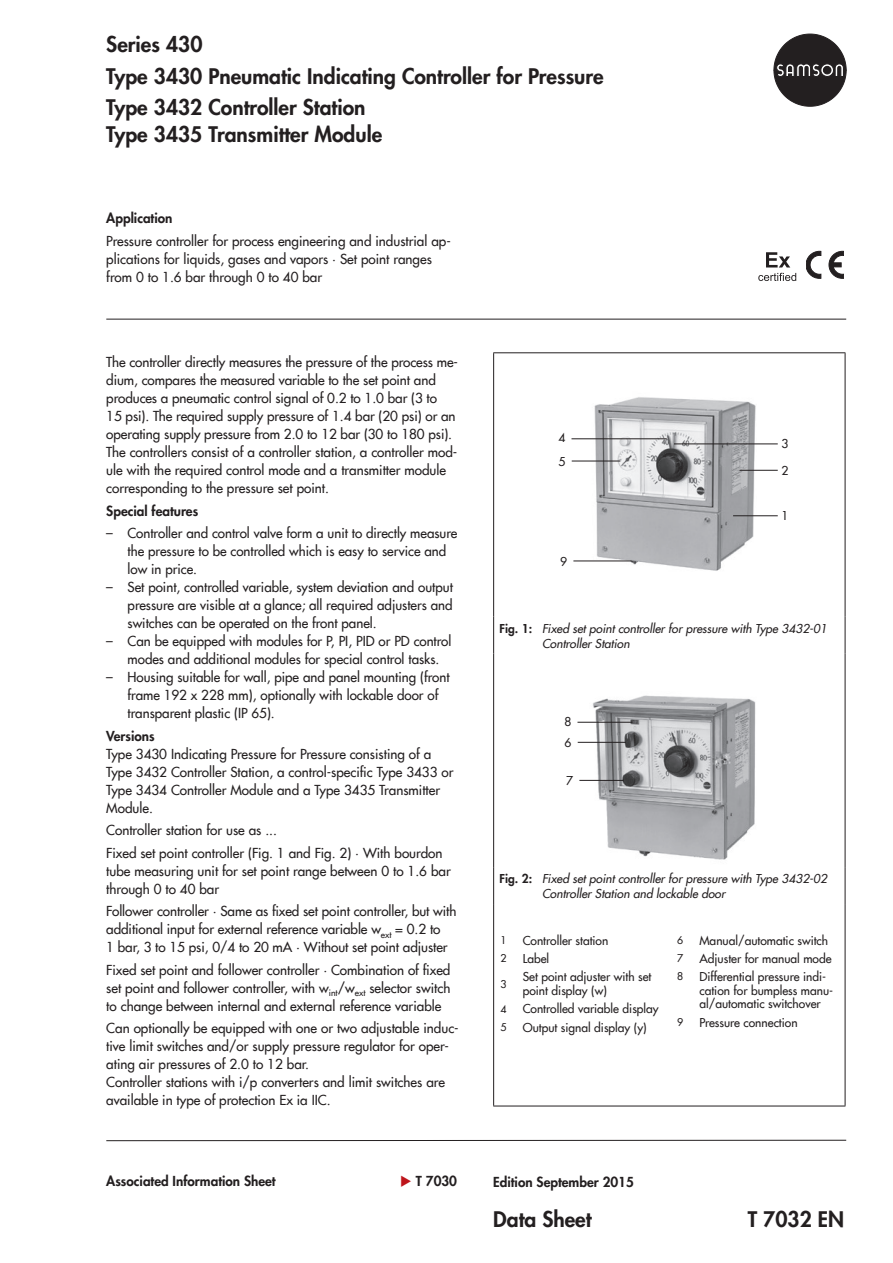
<style>
.page{position:relative;width:893px;height:1263px;background:#fff}
.page>*{position:absolute;margin:0;border:0;box-sizing:border-box;transform-origin:0 0}
.t1{font:800 21px/31.5px "Futura Com";color:#231f20}
.t2{font:500 13.5px/18px "Futura Com";color:#231f20}
.t3{font:800 13.5px "Futura Com";color:#231f20}
.t4{font:500 12px/13.5px "Futura Com";color:#231f20}
.t5{font:italic 500 12px/15px "Futura Com";color:#231f20}
.t6{font:500 10.5px "Futura Com";color:#231f20}
.s1{font-family:"Futura";font-weight:400}
.s2{font-weight:800;font-style:normal}
.s3{color:#be151b}
</style>
<div class="page">
<svg style="left:774px;top:34px;width:72px;height:72px"></svg>
<hr style="left:106px;top:319px;width:740px;height:1px;background:#231f20">
<svg style="left:806px;top:251px;width:15px;height:27px"></svg>
<svg style="left:829px;top:251px;width:15px;height:27px"></svg>
<hr style="left:831px;top:263px;width:10px;height:4px;background:#231f20">
<svg style="left:106px;top:1139px;width:741px;height:2px"></svg>
<svg style="left:766px;top:252px;width:24px;height:15px"></svg>
<svg style="left:758px;top:273px;width:38px;height:8px"></svg>
<hr style="left:493px;top:352px;width:352px;height:1px;background:#231f20">
<hr style="left:493px;top:353px;width:1px;height:264px;background:#231f20">
<hr style="left:845px;top:353px;width:1px;height:264px;background:#231f20">
<hr style="left:493px;top:617px;width:1px;height:36px;background:#231f20">
<hr style="left:845px;top:617px;width:1px;height:36px;background:#231f20">
<hr style="left:493px;top:653px;width:1px;height:214px;background:#231f20">
<hr style="left:845px;top:653px;width:1px;height:214px;background:#231f20">
<hr style="left:493px;top:867px;width:1px;height:37px;background:#231f20">
<hr style="left:845px;top:867px;width:1px;height:37px;background:#231f20">
<hr style="left:493px;top:904px;width:1px;height:202px;background:#231f20">
<hr style="left:845px;top:904px;width:1px;height:202px;background:#231f20">
<hr style="left:493px;top:1106px;width:352px;height:1px;background:#231f20">
<img style="left:590px;top:695px;width:166px;height:165px">
<hr style="left:577px;top:722px;width:55px;height:1px;background:#231f20">
<hr style="left:578px;top:742px;width:48px;height:1px;background:#231f20">
<hr style="left:579px;top:780px;width:45px;height:1px;background:#231f20">
<img style="left:586px;top:397px;width:170px;height:174px">
<hr style="left:571px;top:438px;width:96px;height:1px;background:#231f20">
<hr style="left:674px;top:443px;width:104px;height:1px;background:#231f20">
<hr style="left:739px;top:470px;width:39px;height:1px;background:#231f20">
<hr style="left:733px;top:515px;width:45px;height:1px;background:#231f20">
<hr style="left:572px;top:461px;width:48px;height:1px;background:#231f20">
<hr style="left:573px;top:561px;width:58px;height:1px;background:#231f20">
<h1 class="t1" style="left:106px;top:28px;width:499px">Series 430<br>Type 3430 Pneumatic Indicating Controller for Pressure<br>Type 3432 Controller Station</h1>
<h1 class="t1" style="left:106px;top:118px;width:277px">Type 3435 Transmitter Module</h1>
<p class="t3" style="left:106px;top:208px;width:68px">Application</p>
<p class="t2" style="left:106px;top:231px;width:346px">Pressure controller for process engineering and industrial ap&shy;plications for liquids, gases and vapors · Set point ranges from 0 to 1.6 bar through 0 to 40 bar</p>
<p class="t2" style="left:106px;top:352px;width:353px">The controller directly measures the pressure of the process me&shy;dium, compares the measured variable to the set point and produces a pneumatic control signal of 0.2 to 1.0 bar (3 to<br>15 psi). The required supply pressure of 1.4 bar (20 psi) or an operating supply pressure from 2.0 to 12 bar (30 to 180 psi).<br>The controllers consist of a controller station, a controller mod&shy;ule with the required control mode and a transmitter module corresponding to the pressure set point.</p>
<p class="t3" style="left:106px;top:500px;width:93px">Special features</p>
<p class="t2" style="left:128px;top:523px;width:331px;text-indent:-21px"><span class="s1">–</span> Controller and control valve form a unit to directly measure the pressure to be controlled which is easy to service and low in price.</p>
<p class="t2" style="left:128px;top:577px;width:327px;text-align:justify;text-indent:-21px"><span class="s1">–</span> Set point, controlled variable, system deviation and output pressure are visible at a glance; all required adjusters and switches can be operated on the front panel.</p>
<p class="t2" style="left:128px;top:631px;width:325px;text-indent:-21px"><span class="s1">–</span> Can be equipped with modules for P, PI, PID or PD control modes and additional modules for special control tasks.</p>
<p class="t2" style="left:128px;top:667px;width:324px;text-indent:-21px"><span class="s1">–</span> Housing suitable for wall, pipe and panel mounting (front frame 192 x 228 mm), optionally with lockable door of transparent plastic (IP 65).</p>
<p class="t3" style="left:106px;top:725px;width:50px">Versions</p>
<p class="t2" style="left:106px;top:744px;width:349px">Type 3430 Indicating Pressure for Pressure consisting of a Type 3432 Controller Station, a control-specific Type 3433 or Type 3434 Controller Module and a Type 3435 Transmitter Module.</p>
<p class="t2" style="left:106px;top:818px;width:338px;line-height:22.5px">Controller station for use as ...<br>Fixed set point controller (Fig. 1 and Fig. 2) · With bourdon</p>
<p class="t2" style="left:106px;top:861px;width:346px">tube measuring unit for set point range between 0 to 1.6 bar through 0 to 40 bar</p>
<p class="t2" style="left:106px;top:901px;width:352px">Follower controller · Same as fixed set point controller, but with additional input for external reference variable w<sub>ext</sub> = 0.2 to<br>1 bar, 3 to 15 psi, 0/4 to 20 mA · Without set point adjuster</p>
<p class="t2" style="left:106px;top:960px;width:346px;text-align:justify">Fixed set point and follower controller · Combination of fixed set point and follower controller, with w<sub>int</sub>/w<sub>ext</sub> selector switch to change between internal and external reference variable</p>
<p class="t2" style="left:106px;top:1018px;width:354px">Can optionally be equipped with one or two adjustable induc&shy;tive limit switches and/or supply pressure regulator for oper&shy;ating air pressures of 2.0 to 12 bar.<br>Controller stations with i/p converters and limit switches are available in type of protection Ex ia IIC.</p>
<p class="t4" style="left:559px;top:431px;width:8px">4</p>
<p class="t4" style="left:559px;top:454px;width:8px">5</p>
<p class="t4" style="left:560px;top:554px;width:8px">9</p>
<p class="t4" style="left:781px;top:436px;width:8px">3</p>
<p class="t4" style="left:781px;top:463px;width:8px">2</p>
<p class="t4" style="left:781px;top:508px;width:8px">1</p>
<p class="t5" style="left:542px;top:620px;width:286px;text-indent:-43px"><span class="s2">Fig. 1:</span> Fixed set point controller for pressure with Type 3432-01<br>Controller Station</p>
<p class="t4" style="left:564px;top:710px;width:8px;line-height:21.5px">8<br>6</p>
<p class="t4" style="left:566px;top:773px;width:8px">7</p>
<p class="t5" style="left:542px;top:870px;width:286px;text-indent:-43px"><span class="s2">Fig. 2:</span> Fixed set point controller for pressure with Type 3432-02<br>Controller Station and lockable door</p>
<p class="t6" style="left:500px;top:932px;width:8px">1</p>
<p class="t4" style="left:523px;top:933px;width:87px">Controller station</p>
<p class="t6" style="left:500px;top:951px;width:8px">2</p>
<p class="t4" style="left:523px;top:951px;width:28px">Label</p>
<p class="t6" style="left:500px;top:976px;width:8px">3</p>
<p class="t4" style="left:523px;top:970px;width:130px">Set point adjuster with set point display (w)</p>
<p class="t6" style="left:500px;top:1001px;width:8px">4</p>
<p class="t4" style="left:523px;top:1001px;width:137px">Controlled variable display</p>
<p class="t6" style="left:500px;top:1019px;width:8px">5</p>
<p class="t4" style="left:523px;top:1020px;width:125px">Output signal display (y)</p>
<p class="t6" style="left:677px;top:932px;width:8px">6</p>
<p class="t4" style="left:699px;top:933px;width:130px">Manual/automatic switch</p>
<p class="t6" style="left:677px;top:951px;width:8px">7</p>
<p class="t4" style="left:699px;top:951px;width:134px">Adjuster for manual mode</p>
<p class="t6" style="left:677px;top:968px;width:8px">8</p>
<p class="t4" style="left:699px;top:970px;width:135px">Differential pressure indi&shy;cation for bumpless manu&shy;al/automatic switchover</p>
<p class="t6" style="left:677px;top:1014px;width:8px">9</p>
<p class="t4" style="left:699px;top:1015px;width:100px">Pressure connection</p>
<p class="t3" style="left:106px;top:1171px;width:171px">Associated Information Sheet</p>
<p class="t3" style="left:400px;top:1171px;width:58px"><span class="s3">◆</span> T 7030</p>
<p class="t3" style="left:493px;top:1172px;width:142px">Edition September 2015</p>
<h1 class="t1" style="left:493px;top:1203px;width:100px">Data Sheet</h1>
<h1 class="t1" style="left:748px;top:1203px;width:98px">T 7032 EN</h1>
</div>
